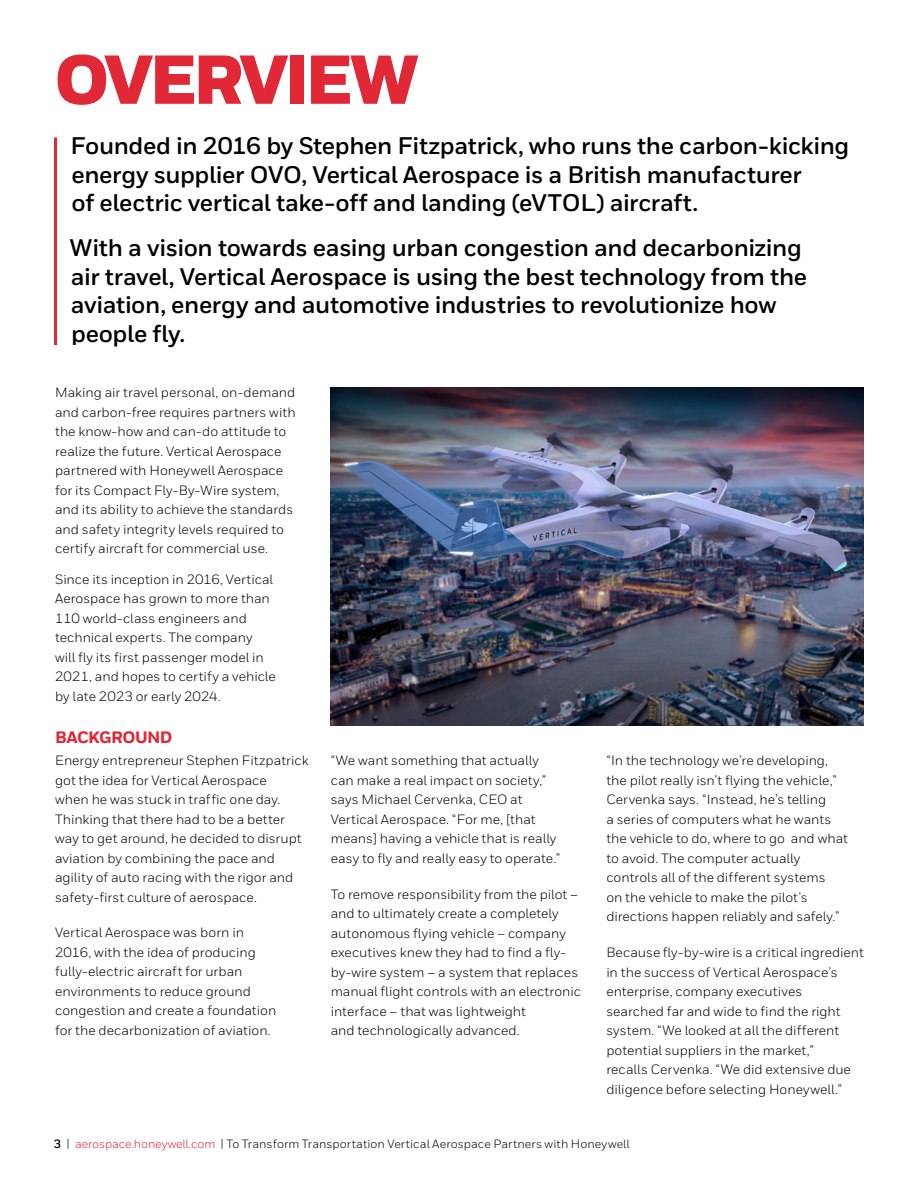
<style>
.page{position:relative;width:918px;height:1188px;background:#fff}
.page>*{position:absolute;margin:0;border:0;box-sizing:border-box;transform-origin:0 0}
.Title__46_36{font:900 69px "Honeywell Sans";letter-spacing:-.06em;color:#e02836}
.Intro_Body{font:700 24px/28.5px "Honeywell Sans";letter-spacing:-.015em;color:#000}
.Heading_2__11_12{font:800 16.5px "Honeywell Sans";letter-spacing:-.03em;color:#e02836}
.Heading_2__11_12-2{font:13.5px/19.5px "Honeywell Sans";color:#000}
.Body__9_13_pt{font:13.5px/19.5px "Honeywell Sans";color:#000}
.MASTER__Header_Foote{font:12px "Honeywell Sans";letter-spacing:.005em;color:#000}
.s1{font-weight:700}
.s2{color:#e02836}
</style>
<div class="page">
<img style="left:330px;top:387px;width:534px;height:339px">
<hr style="left:54px;top:138px;width:3px;height:232px;background:#e02836">
<div style="left:50px;top:346px;width:36px;height:44px;background:#fff"></div>
<p class="Title__46_36" style="left:54px;top:37px;width:366px">OVERVIEW</p>
<p class="Intro_Body" style="left:71px;top:132px;width:780px">Founded in 2016 by Stephen Fitzpatrick, who runs the carbon-kicking energy supplier OVO, Vertical Aerospace is a British manufacturer<br>of electric vertical take-off and landing (eVTOL) aircraft.</p>
<p class="Intro_Body" style="left:70px;top:234px;width:739px">With a vision towards easing urban congestion and decarbonizing air travel, Vertical Aerospace is using the best technology from the aviation, energy and automotive industries to revolutionize how people fly.</p>
<p class="Body__9_13_pt" style="left:55px;top:383px;width:242px">Making air travel personal, on-demand and carbon-free requires partners with the know-how and can-do attitude to realize the future. Vertical Aerospace partnered with Honeywell Aerospace for its Compact Fly-By-Wire system, and its ability to achieve the standards and safety integrity levels required to certify aircraft for commercial use.</p>
<p class="Body__9_13_pt" style="left:55px;top:569px;width:222px">Since its inception in 2016, Vertical<br>Aerospace has grown to more than<br>110 world-class engineers and technical experts. The company will fly its first passenger model in<br>2021, and hopes to certify a vehicle by late 2023 or early 2024.</p>
<p class="Heading_2__11_12" style="left:55px;top:727px;width:119px">BACKGROUND</p>
<p class="Heading_2__11_12-2" style="left:55px;top:751px;width:255px">Energy entrepreneur Stephen Fitzpatrick got the idea for Vertical Aerospace<br>when he was stuck in traffic one day.<br>Thinking that there had to be a better way to get around, he decided to disrupt aviation by combining the pace and agility of auto racing with the rigor and safety-first culture of aerospace.</p>
<p class="Heading_2__11_12-2" style="left:55px;top:923px;width:223px">Vertical Aerospace was born in 2016, with the idea of producing fully-electric aircraft for urban environments to reduce ground congestion and create a foundation for the decarbonization of aviation.</p>
<p class="Heading_2__11_12-2" style="left:331px;top:751px;width:231px">“We want something that actually can make a real impact on society,” says Michael Cervenka, CEO at Vertical Aerospace. “For me, [that means] having a vehicle that is really easy to fly and really easy to operate.”</p>
<p class="Heading_2__11_12-2" style="left:331px;top:884px;width:252px">To remove responsibility from the pilot – and to ultimately create a completely autonomous flying vehicle – company executives knew they had to find a fly&shy;by-wire system – a system that replaces manual flight controls with an electronic interface – that was lightweight<br>and technologically advanced.</p>
<p class="Heading_2__11_12-2" style="left:606px;top:751px;width:243px">“In the technology we’re developing, the pilot really isn’t flying the vehicle,” Cervenka says. “Instead, he’s telling<br>a series of computers what he wants the vehicle to do, where to go and what to avoid. The computer actually controls all of the different systems<br>on the vehicle to make the pilot’s directions happen reliably and safely.”</p>
<p class="Heading_2__11_12-2" style="left:606px;top:943px;width:259px">Because fly-by-wire is a critical ingredient in the success of Vertical Aerospace’s enterprise, company executives<br>searched far and wide to find the right system. “We looked at all the different potential suppliers in the market,”<br>recalls Cervenka. “We did extensive due diligence before selecting Honeywell.”</p>
<p class="MASTER__Header_Foote" style="left:54px;top:1136px;width:577px"><span class="s1">3</span> | <span class="s2">aerospace.honeywell.com</span> | To Transform Transportation Vertical Aerospace Partners with Honeywell</p>
</div>
